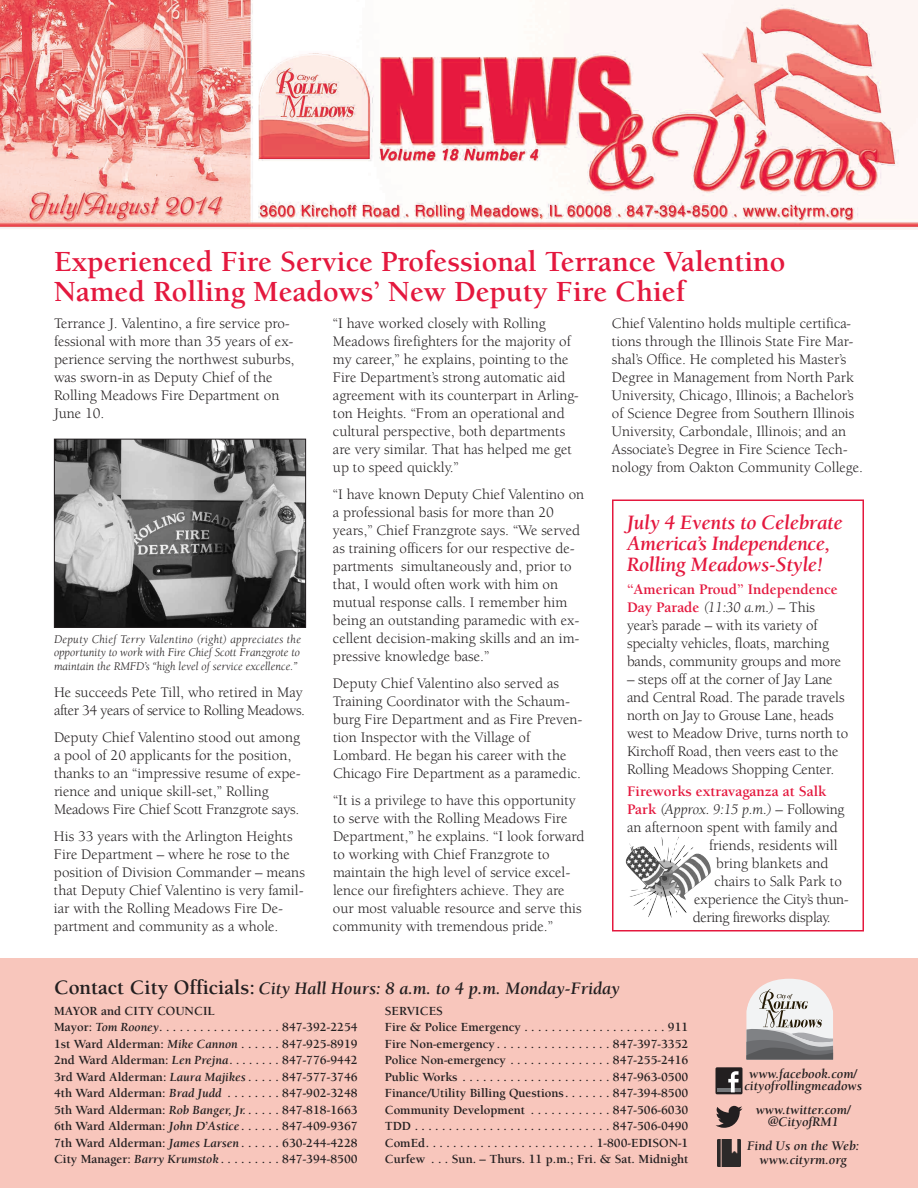
<style>
.page{position:relative;width:918px;height:1188px;background:#fff}
.page>*{position:absolute;margin:0;border:0;box-sizing:border-box;transform-origin:0 0}
.t1{font:700 30px/30px "Berkeley";color:#e4183e}
.t2{font:italic 700 21px/21px "Berkeley";letter-spacing:-.015em;color:#e4183e}
.t3{font:italic 700 18px "Berkeley";color:#231f20}
.t4{font:15px/18px "Berkeley";color:#231f20}
.t5{font:15px/18px "Berkeley";letter-spacing:-.025em;color:#231f20}
.t6{font:italic 15px "Berkeley";color:#231f20}
.t7{font:700 15px "Berkeley";color:#e4183e}
.t8{font:italic 700 13.5px/12px "Berkeley";color:#231f20;text-align:center}
.t9{font:700 12.75px/16.5px "Berkeley";color:#231f20}
.t10{font:italic 12px/13.5px "Berkeley";color:#231f20;text-align:justify}
.s1{font-weight:700;color:#e4183e}
.s2{font-style:italic}
.s3{font-weight:700;font-style:normal;color:#e4183e}
.s4{font-style:normal}
.s5{font-style:normal;font-size:21px}
</style>
<div class="page">
<img style="left:0;top:0;width:918px;height:230px">
<img style="left:56px;top:441px;width:248px;height:185px">
<div style="left:54px;top:439px;width:252px;height:189px;border:1px solid #231f20"></div>
<div style="left:612px;top:500px;width:252px;height:432px;border:2px solid #e4183e"></div>
<img style="left:626px;top:836px;width:85px;height:82px">
<div style="left:0;top:958px;width:918px;height:230px;background:#f8c6bc"></div>
<div style="left:716px;top:1067px;width:26px;height:27px;background:#231f20;border-radius:2px"></div>
<hr style="left:717px;top:1089px;width:24px;height:3px;background:#76787b">
<svg style="left:728px;top:1071px;width:11px;height:21px"></svg>
<svg style="left:716px;top:1106px;width:26px;height:22px"></svg>
<img style="left:717px;top:1139px;width:24px;height:27px">
<svg style="left:746px;top:979px;width:87px;height:81px"></svg>
<h1 class="t1" style="left:54px;top:249px;width:733px">Experienced Fire Service Professional Terrance Valentino<br>Named Rolling Meadows’ New Deputy Fire Chief</h1>
<p class="t4" style="left:54px;top:315px;width:242px">Terrance J. Valentino, a fire service pro&shy;fessional with more than 35 years of ex&shy;perience serving the northwest suburbs, was sworn-in as Deputy Chief of the Rolling Meadows Fire Department on June 10.</p>
<p class="t4" style="left:612px;top:315px;width:253px">Chief Valentino holds multiple certifica&shy;tions through the Illinois State Fire Mar&shy;shal’s Office. He completed his Master’s Degree in Management from North Park University, Chicago, Illinois; a Bachelor’s of Science Degree from Southern Illinois University, Carbondale, Illinois; and an Associate’s Degree in Fire Science Tech&shy;nology from Oakton Community College.</p>
<p class="t4" style="left:333px;top:315px;width:247px">“I have worked closely with Rolling Meadows firefighters for the majority of my career,” he explains, pointing to the Fire Department’s strong automatic aid agreement with its counterpart in Arling&shy;ton Heights. “From an operational and cultural perspective, both departments are very similar. That has helped me get up to speed quickly.”</p>
<p class="t4" style="left:333px;top:486px;width:253px">“I have known Deputy Chief Valentino on a professional basis for more than 20 years,” Chief Franzgrote says. “We served as training officers for our respective de&shy;partments simultaneously and, prior to that, I would often work with him on mutual response calls. I remember him being an outstanding paramedic with ex&shy;cellent decision-making skills and an im&shy;pressive knowledge base.”</p>
<p class="t4" style="left:333px;top:675px;width:251px">Deputy Chief Valentino also served as Training Coordinator with the Schaum&shy;burg Fire Department and as Fire Preven&shy;tion Inspector with the Village of Lombard. He began his career with the Chicago Fire Department as a paramedic.</p>
<p class="t4" style="left:333px;top:792px;width:253px">“It is a privilege to have this opportunity to serve with the Rolling Meadows Fire Department,” he explains. “I look forward to working with Chief Franzgrote to maintain the high level of service excel&shy;lence our firefighters achieve. They are our most valuable resource and serve this community with tremendous pride.”</p>
<h2 class="t2" style="left:627px;top:514px;width:217px">July 4 Events to Celebrate<br>America’s Independence,<br>Rolling Meadows-Style!</h2>
<p class="t4" style="left:627px;top:581px;width:216px"><span class="s1">“American Proud” Independence Day Parade</span> <span class="s2">(11:30 a.m.)</span> – This year’s parade – with its variety of specialty vehicles, floats, marching bands, community groups and more</p>
<p class="t4" style="left:627px;top:671px;width:223px">– steps off at the corner of Jay Lane and Central Road. The parade travels north on Jay to Grouse Lane, heads west to Meadow Drive, turns north to Kirchoff Road, then veers east to the Rolling Meadows Shopping Center.</p>
<p class="t7" style="left:627px;top:786px;width:201px">Fireworks extravaganza at Salk</p>
<p class="t6" style="left:627px;top:804px;width:219px"><span class="s3">Park</span> (Approx. 9:15 p.m.) <span class="s4">– Following</span></p>
<p class="t4" style="left:627px;top:820px;width:212px">an afternoon spent with family and</p>
<p class="t4" style="left:709px;top:838px;width:130px">friends, residents will</p>
<p class="t4" style="left:716px;top:856px;width:114px">bring blankets and</p>
<p class="t4" style="left:715px;top:874px;width:129px">chairs to Salk Park to</p>
<p class="t4" style="left:694px;top:892px;width:156px">experience the City’s thun-</p>
<p class="t5" style="left:693px;top:910px;width:140px">dering fireworks display.</p>
<p class="t10" style="left:54px;top:633px;width:249px">Deputy Chief Terry Valentino (right) appreciates the opportunity to work with Fire Chief Scott Franzgrote to maintain the RMFD’s “high level of service excellence.”</p>
<p class="t5" style="left:54px;top:684px;width:253px">He succeeds Pete Till, who retired in May after 34 years of service to Rolling Meadows.</p>
<p class="t4" style="left:54px;top:729px;width:248px">Deputy Chief Valentino stood out among a pool of 20 applicants for the position, thanks to an “impressive resume of expe&shy;rience and unique skill-set,” Rolling Meadows Fire Chief Scott Franzgrote says.</p>
<p class="t4" style="left:54px;top:828px;width:252px">His 33 years with the Arlington Heights Fire Department – where he rose to the position of Division Commander – means that Deputy Chief Valentino is very famil&shy;iar with the Rolling Meadows Fire De&shy;partment and community as a whole.</p>
<p class="t3" style="left:54px;top:981px;width:567px"><span class="s5">Contact City Officials:</span> City Hall Hours: 8 a.m. to 4 p.m. Monday-Friday</p>
<p class="t9" style="left:54px;top:1003px;width:305px">MAYOR and CITY COUNCIL<br>Mayor: <span class="s2">Tom Rooney</span>. . . . . . . . . . . . . . . . . . 847-392-2254<br>1st Ward Alderman: <span class="s2">Mike Cannon</span> . . . . . . 847-925-8919<br>2nd Ward Alderman: <span class="s2">Len Prejna. . . . . . . .</span> 847-776-9442<br>3rd Ward Alderman: <span class="s2">Laura Majikes</span> . . . . . 847-577-3746<br>4th Ward Alderman: <span class="s2">Brad Judd</span> . . . . . . . . 847-902-3248<br>5th Ward Alderman: <span class="s2">Rob Banger, Jr.</span> . . . . . 847-818-1663<br>6th Ward Alderman: <span class="s2">John D’Astice</span> . . . . . . 847-409-9367<br>7th Ward Alderman: <span class="s2">James Larsen</span> . . . . . . 630-244-4228<br>City Manager: <span class="s2">Barry Krumstok</span> . . . . . . . . . 847-394-8500</p>
<p class="t9" style="left:385px;top:1003px;width:305px">SERVICES<br>Fire &amp; Police Emergency . . . . . . . . . . . . . . . . . . . . . 911<br>Fire Non-emergency . . . . . . . . . . . . . . . . . 847-397-3352<br>Police Non-emergency . . . . . . . . . . . . . . . 847-255-2416<br>Public Works . . . . . . . . . . . . . . . . . . . . . . 847-963-0500<br>Finance/Utility Billing Questions. . . . . . . 847-394-8500<br>Community Development . . . . . . . . . . . . 847-506-6030<br>TDD . . . . . . . . . . . . . . . . . . . . . . . . . . . . . 847-506-0490<br>ComEd. . . . . . . . . . . . . . . . . . . . . . . . . 1-800-EDISON-1<br>Curfew . . . Sun. – Thurs. 11 p.m.; Fri. &amp; Sat. Midnight</p>
<p class="t8" style="left:744px;top:1069px;width:119px">www.facebook.com/ cityofrollingmeadows</p>
<p class="t8" style="left:756px;top:1105px;width:97px">www.twitter.com/ @CityofRM1</p>
<p class="t8" style="left:747px;top:1140px;width:114px;line-height:13.5px">Find Us on the Web: www.cityrm.org</p>
</div>
